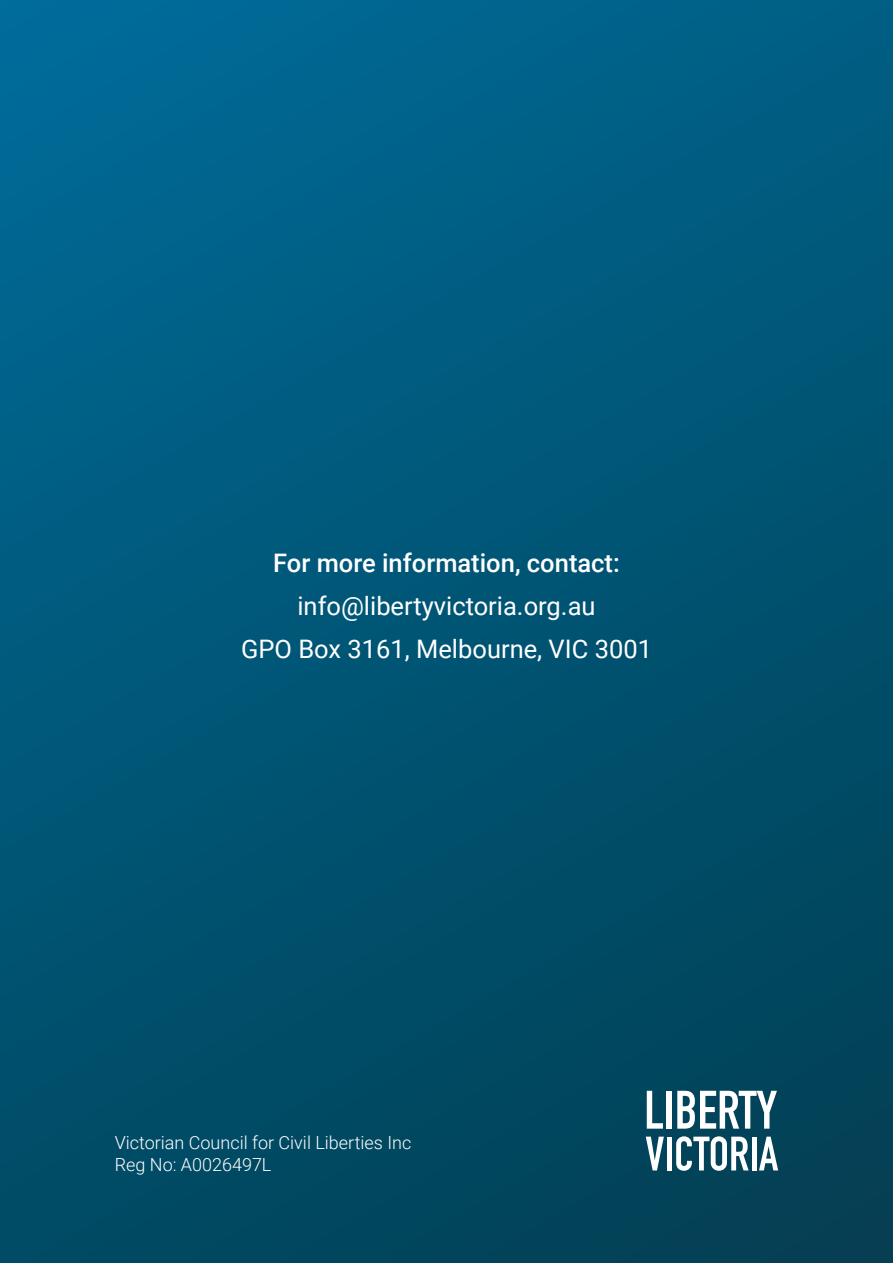
<style>
.page{position:relative;width:893px;height:1263px;background:#fff}
.page>*{position:absolute;margin:0;border:0;box-sizing:border-box;transform-origin:0 0}
.t1{font:25.5px "Roboto";color:#fff}
.t2{font:500 25.5px "Roboto";color:#fff}
.t3{font:300 18px/21.6px "Roboto";color:#fff}
</style>
<div class="page">
<div style="left:0;top:0;width:893px;height:1263px;background:linear-gradient(to bottom,#00658f,#01445a)"></div>
<svg style="left:647px;top:1091px;width:16px;height:38px"></svg>
<div style="left:667px;top:1091px;width:5px;height:38px;background:#fff"></div>
<svg style="left:677px;top:1091px;width:100px;height:38px"></svg>
<svg style="left:646px;top:1136px;width:18px;height:34px"></svg>
<div style="left:667px;top:1136px;width:5px;height:34px;background:#fff"></div>
<svg style="left:676px;top:1136px;width:73px;height:35px"></svg>
<hr style="left:752px;top:1136px;width:4px;height:34px;background:#fff">
<svg style="left:759px;top:1136px;width:19px;height:34px"></svg>
<p class="t2" style="left:273px;top:545px;width:348px">For more information, contact:</p>
<p class="t1" style="left:297px;top:588px;width:300px">info@libertyvictoria.org.au</p>
<p class="t1" style="left:241px;top:631px;width:412px">GPO Box 3161, Melbourne, VIC 3001</p>
<p class="t3" style="left:115px;top:1131px;width:298px">Victorian Council for Civil Liberties Inc<br>Reg No: A0026497L</p>
</div>
